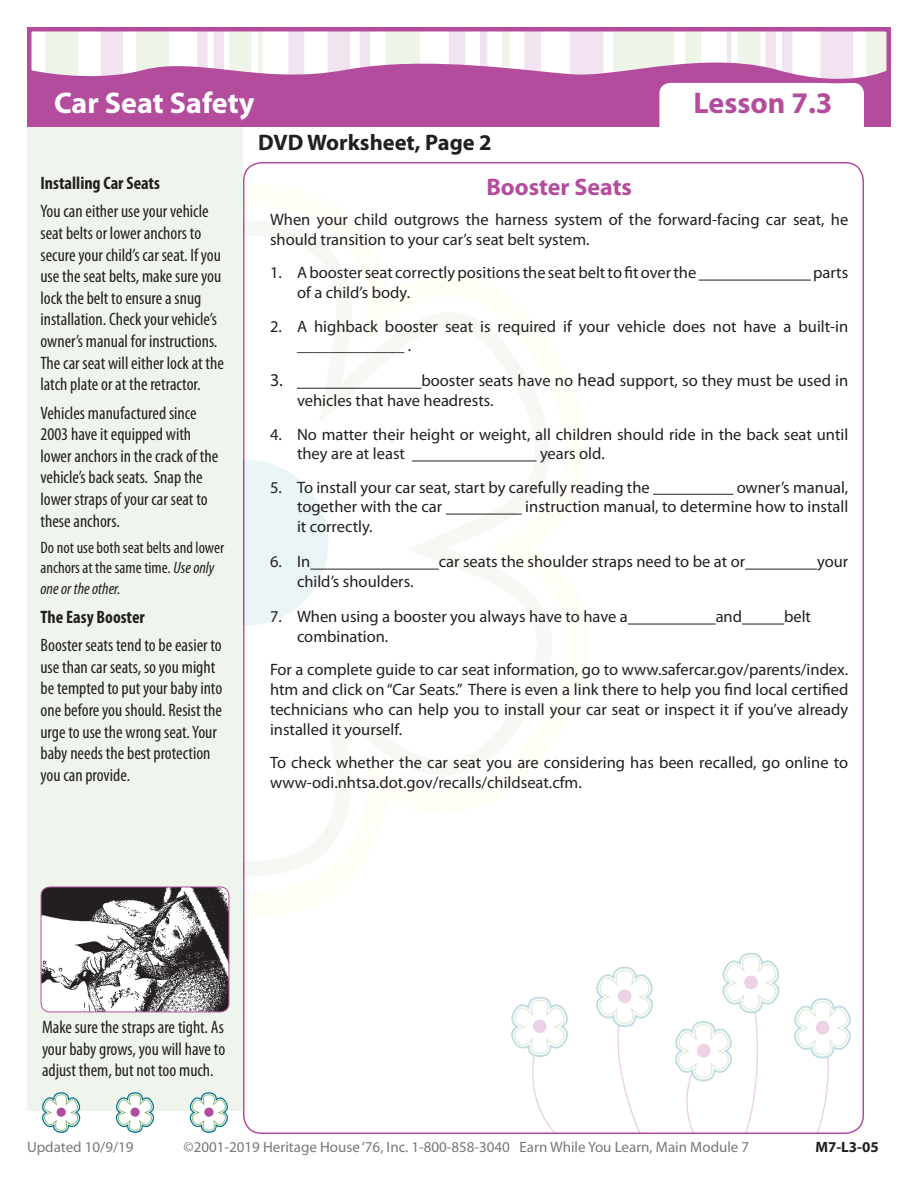
<style>
.page{position:relative;width:918px;height:1188px;background:#fff}
.page>*{position:absolute;margin:0;border:0;box-sizing:border-box;transform-origin:0 0}
.t1{font:700 30px "Myriad Pro";color:#fff}
.t2{font:700 30px "Myriad Pro";color:#b34c9d}
.Page_Heading_-_L3-_S{font:700 24px "Myriad Pro";color:#b34c9d}
.Page_Heading_-_Small{font:700 22.5px "Myriad Pro";color:#231f20}
.Left_Text{font:condensed 18px/21.6px "Myriad Pro";color:#231f20}
.Left_Text-2{font:700 condensed 18px "Myriad Pro";color:#231f20}
.t3{font:18px "Myriad Pro";color:#231f20}
.Regular_Text_Tabbed{font:16.5px/19.8px "Myriad Pro";color:#231f20}
.Regular_Text{font:16.5px/19.8px "Myriad Pro";color:#231f20}
.Left_Text-3{font:condensed 16.5px/19.8px "Myriad Pro";color:#231f20}
.Left_Text-4{font:italic condensed 16.5px "Myriad Pro";color:#231f20}
.t4{font:15px "Myriad Pro";color:#76787b}
.t5{font:700 15px "Myriad Pro";color:#231f20}
.s1{font-style:italic}
.s2{font-size:18px}
</style>
<div class="page">
<svg style="left:243px;top:220px;width:309px;height:657px"></svg>
<svg style="left:243px;top:236px;width:298px;height:626px"></svg>
<div style="left:162px;top:460px;width:166px;height:166px;background:#ebf4f6;border-radius:50%"></div>
<div style="left:27px;top:100px;width:216px;height:1011px;background:#eff5ec"></div>
<div style="left:27px;top:27px;width:864px;height:99px;background:#b34c9d"></div>
<svg style="left:42px;top:1092px;width:39px;height:41px"></svg>
<div style="left:57px;top:1108px;width:9px;height:9px;background:#b34c9d;border-radius:50%"></div>
<div style="left:659px;top:83px;width:205px;height:57px;background:#fff;border-radius:11px"></div>
<svg style="left:115px;top:1092px;width:40px;height:41px"></svg>
<div style="left:130px;top:1108px;width:10px;height:9px;background:#b34c9d;border-radius:50%"></div>
<svg style="left:189px;top:1092px;width:39px;height:41px"></svg>
<div style="left:204px;top:1108px;width:10px;height:9px;background:#b34c9d;border-radius:50%"></div>
<svg style="left:675px;top:953px;width:105px;height:181px"></svg>
<div style="left:697px;top:1044px;width:13px;height:14px;background:#ecd2e6;border-radius:50%"></div>
<svg style="left:596px;top:967px;width:57px;height:167px"></svg>
<div style="left:618px;top:989px;width:14px;height:14px;background:#ecd2e6;border-radius:50%"></div>
<svg style="left:511px;top:997px;width:57px;height:137px"></svg>
<div style="left:533px;top:1019px;width:14px;height:14px;background:#ecd2e6;border-radius:50%"></div>
<svg style="left:31px;top:31px;width:856px;height:67px"></svg>
<svg style="left:794px;top:998px;width:70px;height:136px"></svg>
<hr style="left:699px;top:280px;width:112px;height:1px;background:#231f20">
<hr style="left:297px;top:388px;width:124px;height:1px;background:#231f20">
<hr style="left:412px;top:461px;width:125px;height:1px;background:#231f20">
<hr style="left:653px;top:494px;width:80px;height:1px;background:#231f20">
<hr style="left:446px;top:514px;width:76px;height:1px;background:#231f20">
<hr style="left:310px;top:569px;width:129px;height:1px;background:#231f20">
<hr style="left:745px;top:569px;width:72px;height:1px;background:#231f20">
<hr style="left:628px;top:624px;width:88px;height:1px;background:#231f20">
<hr style="left:742px;top:624px;width:42px;height:1px;background:#231f20">
<img style="left:41px;top:887px;width:188px;height:125px">
<div style="left:41px;top:887px;width:188px;height:125px;border:1px solid #b34c9d;border-radius:9px"></div>
<h1 class="t1" style="left:54px;top:86px;width:202px">Car Seat Safety</h1>
<h1 class="t2" style="left:694px;top:86px;width:140px">Lesson 7.3</h1>
<p class="Left_Text-2" style="left:40px;top:173px;width:121px">Installing Car Seats</p>
<p class="Left_Text" style="left:40px;top:201px;width:185px">You can either use your vehicle seat belts or lower anchors to secure your child’s car seat. If you use the seat belts, make sure you lock the belt to ensure a snug installation. Check your vehicle’s owner’s manual for instructions.<br>The car seat will either lock at the latch plate or at the retractor.</p>
<p class="Left_Text" style="left:40px;top:402px;width:179px">Vehicles manufactured since<br>2003 have it equipped with lower anchors in the crack of the vehicle’s back seats. Snap the lower straps of your car seat to these anchors.</p>
<p class="Left_Text-3" style="left:40px;top:538px;width:185px">Do not use both seat belts and lower anchors at the same time. <span class="s1">Use only</span></p>
<p class="Left_Text-4" style="left:40px;top:580px;width:82px">one or the other.</p>
<p class="Left_Text-2" style="left:40px;top:607px;width:106px">The Easy Booster</p>
<p class="Left_Text" style="left:40px;top:635px;width:183px">Booster seats tend to be easier to use than car seats, so you might be tempted to put your baby into one before you should. Resist the urge to use the wrong seat. Your baby needs the best protection you can provide.</p>
<p class="Page_Heading_-_Small" style="left:258px;top:129px;width:235px">DVD Worksheet, Page 2</p>
<p class="Page_Heading_-_L3-_S" style="left:486px;top:173px;width:147px">Booster Seats</p>
<p class="Regular_Text" style="left:270px;top:210px;width:580px">When your child outgrows the harness system of the forward-facing car seat, he should transition to your car’s seat belt system.</p>
<p class="Regular_Text_Tabbed" style="left:270px;top:263px;width:428px">1. A booster seat correctly positions the seat belt to fit over the</p>
<p class="Regular_Text_Tabbed" style="left:813px;top:263px;width:37px">parts</p>
<p class="Regular_Text_Tabbed" style="left:297px;top:283px;width:115px">of a child’s body.</p>
<p class="Regular_Text_Tabbed" style="left:297px;top:316px;width:553px;text-indent:-27px">2. A highback booster seat is required if your vehicle does not have a built-in _____________ .</p>
<p class="t3" style="left:270px;top:371px;width:14px">3.</p>
<p class="Regular_Text_Tabbed" style="left:297px;top:371px;width:553px;text-indent:124px">booster seats have no <span class="s2">head</span> support, so they must be used in vehicles that have headrests.</p>
<p class="Regular_Text_Tabbed" style="left:297px;top:424px;width:553px;text-indent:-27px">4. No matter their height or weight, all children should ride in the back seat until they are at least</p>
<p class="Regular_Text_Tabbed" style="left:540px;top:444px;width:66px">years old.</p>
<p class="Regular_Text_Tabbed" style="left:270px;top:478px;width:381px">5. To install your car seat, start by carefully reading the</p>
<p class="Regular_Text_Tabbed" style="left:737px;top:478px;width:113px">owner’s manual,</p>
<p class="Regular_Text_Tabbed" style="left:297px;top:497px;width:147px">together with the car</p>
<p class="Regular_Text_Tabbed" style="left:525px;top:497px;width:324px">instruction manual, to determine how to install</p>
<p class="Regular_Text_Tabbed" style="left:297px;top:517px;width:77px">it correctly.</p>
<p class="Regular_Text_Tabbed" style="left:270px;top:552px;width:42px">6. In</p>
<p class="Regular_Text_Tabbed" style="left:439px;top:552px;width:308px">car seats the shoulder straps need to be at or</p>
<p class="Regular_Text_Tabbed" style="left:817px;top:552px;width:33px">your</p>
<p class="Regular_Text_Tabbed" style="left:297px;top:572px;width:118px">child’s shoulders.</p>
<p class="Regular_Text_Tabbed" style="left:270px;top:607px;width:359px">7. When using a booster you always have to have a</p>
<p class="Regular_Text_Tabbed" style="left:716px;top:607px;width:28px">and</p>
<p class="Regular_Text_Tabbed" style="left:784px;top:607px;width:29px">belt</p>
<p class="Regular_Text_Tabbed" style="left:297px;top:627px;width:93px">combination.</p>
<p class="Regular_Text_Tabbed" style="left:270px;top:660px;width:580px;text-align:justify">For a complete guide to car seat information, go to www.safercar.gov/parents/index. htm and click on “Car Seats.” There is even a link there to help you find local certified technicians who can help you to install your car seat or inspect it if you’ve already installed it yourself.</p>
<p class="Regular_Text_Tabbed" style="left:270px;top:753px;width:580px">To check whether the car seat you are considering has been recalled, go online to www-odi.nhtsa.dot.gov/recalls/childseat.cfm.</p>
<p class="Left_Text" style="left:42px;top:1017px;width:185px;text-align:justify">Make sure the straps are tight. As your baby grows, you will have to adjust them, but not too much.</p>
<p class="t4" style="left:27px;top:1139px;width:108px">Updated 10/9/19</p>
<p class="t4" style="left:184px;top:1139px;width:567px">©2001-2019 Heritage House ‘76, Inc. 1-800-858-3040 Earn While You Learn, Main Module 7</p>
<p class="t5" style="left:815px;top:1139px;width:65px">M7-L3-05</p>
</div>
